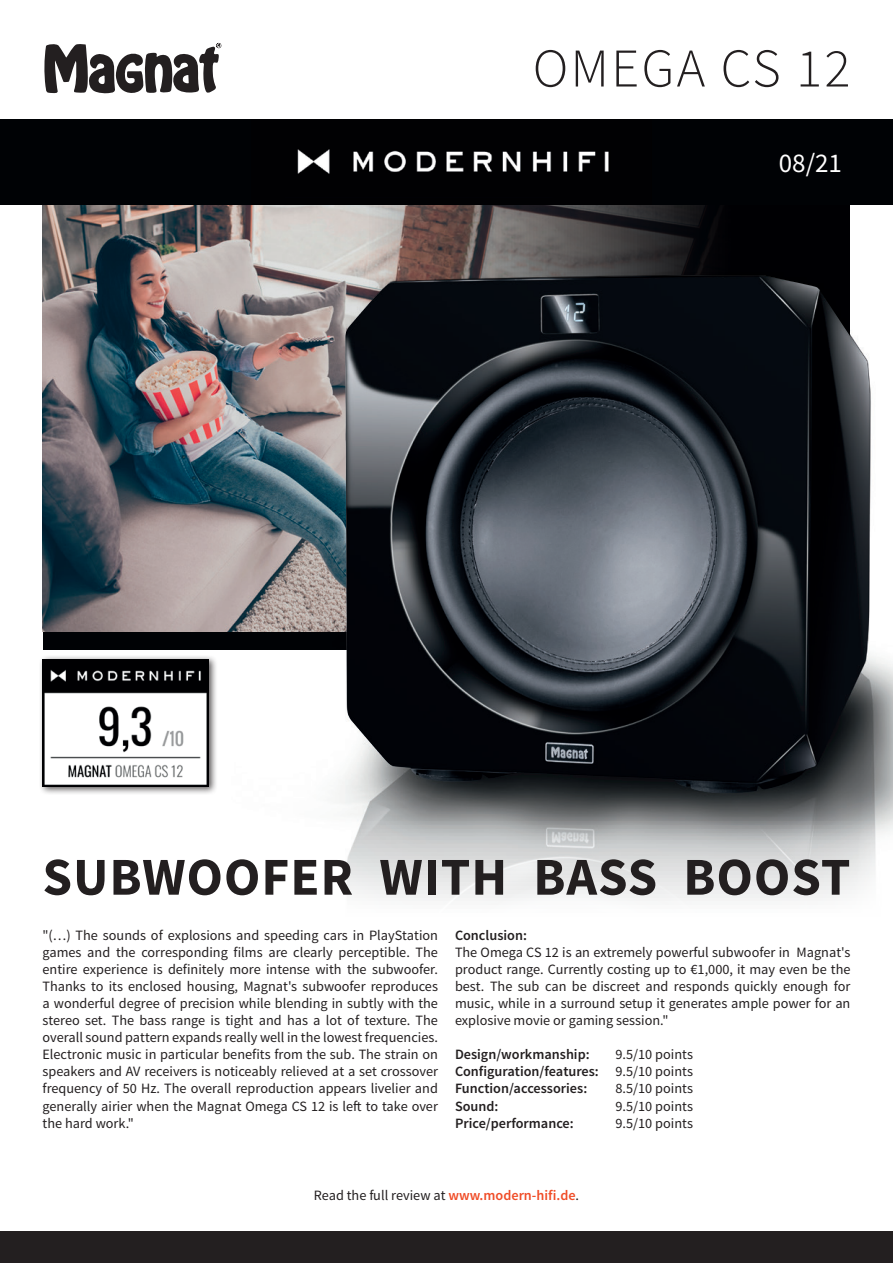
<style>
.page{position:relative;width:893px;height:1263px;background:#fff}
.page>*{position:absolute;margin:0;border:0;box-sizing:border-box;transform-origin:0 0}
.t1{font:300 54.6px "Source Sans Pro";letter-spacing:.04em;color:#231f20}
.t2{font:700 53.25px "Source Sans Pro";letter-spacing:.02em;color:#231f20}
.t3{font:27px "Source Sans Pro";color:#fff}
.t4{font:14.25px/17.1px "Source Sans Pro";color:#231f20;text-align:justify}
.t5{font:600 14.25px/17.1px "Source Sans Pro";color:#231f20;text-align:justify}
.s1{font-weight:400}
.s2{font-weight:600;color:#f04d28}
</style>
<div class="page">
<div style="left:43px;top:631px;width:807px;height:19px;background:#000205"></div>
<img style="left:43px;top:205px;width:687px;height:426px">
<img style="left:232px;top:228px;width:661px;height:673px">
<img style="left:345px;top:275px;width:525px;height:519px">
<div style="left:0;top:119px;width:893px;height:86px;background:#000205"></div>
<img style="left:297px;top:149px;width:312px;height:25px">
<svg style="left:44px;top:43px;width:177px;height:51px"></svg>
<div style="left:0;top:1231px;width:893px;height:32px;background:#231f20"></div>
<div style="left:39px;top:655px;width:179px;height:140px;background:#231f20;opacity:.75"></div>
<img style="left:43px;top:659px;width:166px;height:128px">
<h1 class="t1" style="left:533px;top:35px;width:319px">OMEGA CS 12</h1>
<h3 class="t3" style="left:779px;top:146px;width:65px">08/21</h3>
<h2 class="t2" style="left:43px;top:843px;width:809px">SUBWOOFER WITH BASS BOOST</h2>
<p class="t4" style="left:43px;top:926px;width:397px">"(…) The sounds of explosions and speeding cars in PlayStation games and the corresponding films are clearly perceptible. The entire experience is definitely more intense with the subwoofer.<br>Thanks to its enclosed housing, Magnat's subwoofer reproduces a wonderful degree of precision while blending in subtly with the stereo set. The bass range is tight and has a lot of texture. The overall sound pattern expands really well in the lowest frequencies.<br>Electronic music in particular benefits from the sub. The strain on speakers and AV receivers is noticeably relieved at a set crossover frequency of 50 Hz. The overall reproduction appears livelier and generally airier when the Magnat Omega CS 12 is left to take over the hard work."</p>
<p class="t5" style="left:455px;top:927px;width:73px">Conclusion:</p>
<p class="t4" style="left:455px;top:943px;width:397px">The Omega CS 12 is an extremely powerful subwoofer in Magnat's product range. Currently costing up to €1,000, it may even be the best. The sub can be discreet and responds quickly enough for music, while in a surround setup it generates ample power for an explosive movie or gaming session."</p>
<p class="t5" style="left:455px;top:1046px;width:136px">Design/workmanship:</p>
<p class="t5" style="left:455px;top:1046px;width:239px;text-indent:160px"><span class="s1">9.5/10 points </span>Configuration/features: <span class="s1">9.5/10 points </span>Function/accessories:</p>
<p class="t4" style="left:615px;top:1080px;width:79px">8.5/10 points</p>
<p class="t5" style="left:455px;top:1098px;width:45px">Sound:</p>
<p class="t4" style="left:615px;top:1097px;width:79px">9.5/10 points</p>
<p class="t5" style="left:455px;top:1115px;width:120px">Price/performance:</p>
<p class="t4" style="left:615px;top:1114px;width:79px">9.5/10 points</p>
<p class="t4" style="left:314px;top:1187px;width:267px">Read the full review at <span class="s2">www.modern-hifi.de</span>.</p>
</div>
